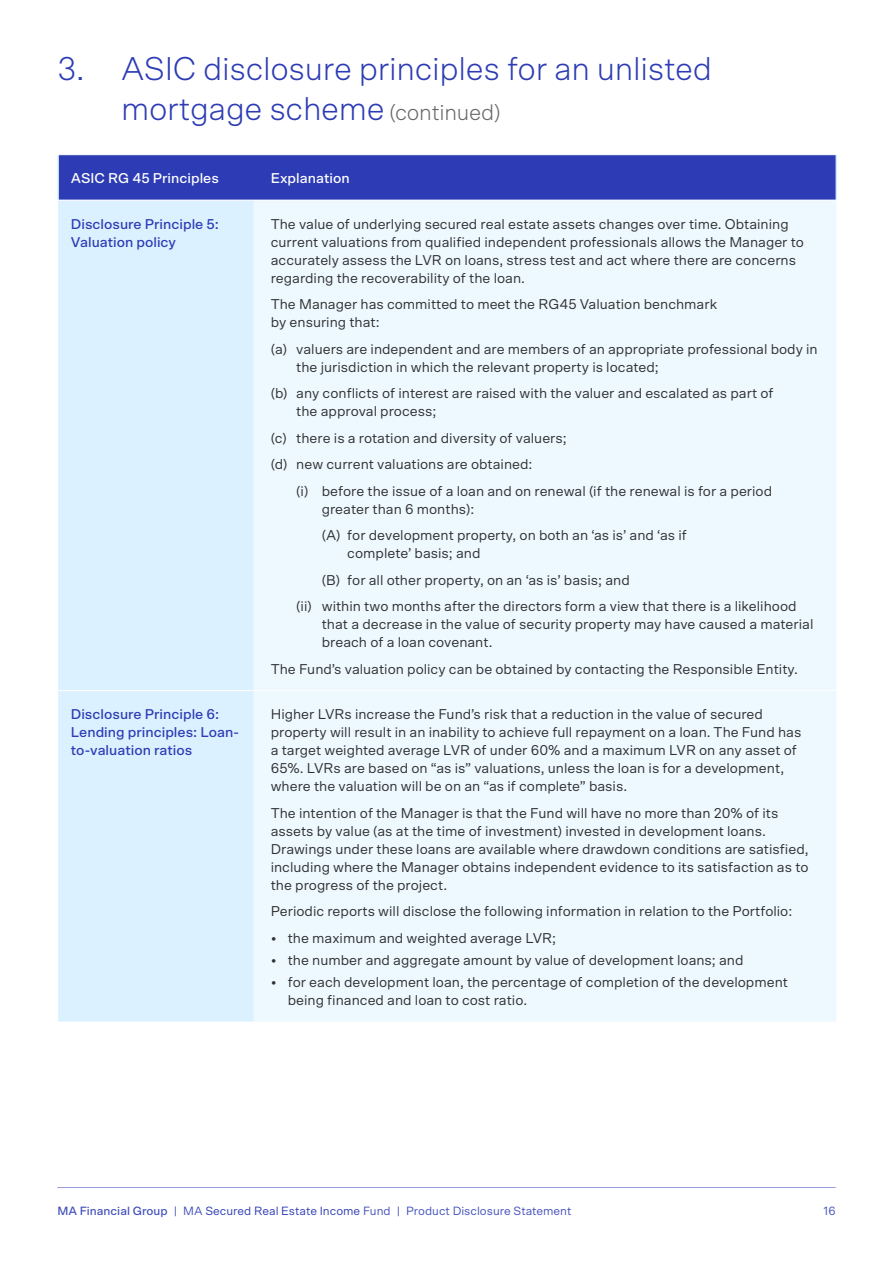
<style>
.page{position:relative;width:893px;height:1263px;background:#fff}
.page>*{position:absolute;margin:0;border:0;box-sizing:border-box;transform-origin:0 0}
.t1{font:300 33px/39.6px "Scto Grotesk A";letter-spacing:-.01em;color:#2d3cb4}
.t2{font:14.25px/18px "Scto Grotesk A";color:#2f2f2f}
.t3{font:500 14.25px/18px "Scto Grotesk A";color:#2d3cb4}
.t4{font:500 14.25px "Scto Grotesk A";color:#fff}
.t5{font:12px "Scto Grotesk A";color:#4250bb}
.s1{font-size:22.5px;color:#666}
.s2{font-weight:500}
.s3{color:#2d3cb4}
</style>
<div class="page">
<div style="left:59px;top:155px;width:777px;height:45px;background:#2d3cb4"></div>
<div style="left:58px;top:201px;width:196px;height:821px;background:#dcf1ff"></div>
<div style="left:254px;top:201px;width:582px;height:821px;background:#edf8ff"></div>
<hr style="left:57px;top:155px;width:2px;height:45px;background:#d0ecff">
<hr style="left:836px;top:155px;width:1px;height:45px;background:#d0ecff">
<hr style="left:58px;top:690px;width:196px;height:1px;background:#fff">
<hr style="left:254px;top:690px;width:582px;height:1px;background:#fff">
<h1 class="t1" style="left:121px;top:49px;width:592px;text-indent:-64px">3. ASIC disclosure principles for an unlisted mortgage scheme <span class="s1">(continued)</span></h1>
<p class="t4" style="left:71px;top:170px;width:150px">ASIC RG 45 Principles</p>
<p class="t4" style="left:271px;top:170px;width:80px">Explanation</p>
<p class="t3" style="left:71px;top:214px;width:150px">Disclosure Principle 5:<br>Valuation policy</p>
<p class="t2" style="left:271px;top:214px;width:535px">The value of underlying secured real estate assets changes over time. Obtaining current valuations from qualified independent professionals allows the Manager to accurately assess the LVR on loans, stress test and act where there are concerns regarding the recoverability of the loan.</p>
<p class="t2" style="left:271px;top:295px;width:448px">The Manager has committed to meet the RG45 Valuation benchmark by ensuring that:</p>
<p class="t2" style="left:296px;top:339px;width:523px;text-indent:-26px">(a) valuers are independent and are members of an appropriate professional body in the jurisdiction in which the relevant property is located;</p>
<p class="t2" style="left:296px;top:384px;width:479px;text-indent:-26px">(b) any conflicts of interest are raised with the valuer and escalated as part of the approval process;</p>
<p class="t2" style="left:271px;top:424px;width:298px;line-height:26.5px">(c) there is a rotation and diversity of valuers; (d) new current valuations are obtained:</p>
<p class="t2" style="left:322px;top:481px;width:452px;text-indent:-26px">(i) before the issue of a loan and on renewal (if the renewal is for a period greater than 6 months):</p>
<p class="t2" style="left:347px;top:526px;width:341px;text-indent:-26px">(A) for development property, on both an ‘as is’ and ‘as if complete’ basis; and</p>
<p class="t2" style="left:296px;top:566px;width:502px;line-height:26.5px;text-indent:26px">(B) for all other property, on an ‘as is’ basis; and<br>(ii) within two months after the directors form a view that there is a likelihood</p>
<p class="t2" style="left:322px;top:615px;width:493px">that a decrease in the value of security property may have caused a material breach of a loan covenant.</p>
<p class="t2" style="left:271px;top:659px;width:529px">The Fund’s valuation policy can be obtained by contacting the Responsible Entity.</p>
<p class="t3" style="left:71px;top:705px;width:170px">Disclosure Principle 6:<br>Lending principles: Loan&shy;to-valuation ratios</p>
<p class="t2" style="left:271px;top:705px;width:532px">Higher LVRs increase the Fund’s risk that a reduction in the value of secured property will result in an inability to achieve full repayment on a loan. The Fund has a target weighted average LVR of under 60% and a maximum LVR on any asset of 65%. LVRs are based on “as is” valuations, unless the loan is for a development, where the valuation will be on an “as if complete” basis.</p>
<p class="t2" style="left:271px;top:803px;width:539px">The intention of the Manager is that the Fund will have no more than 20% of its assets by value (as at the time of investment) invested in development loans.<br>Drawings under these loans are available where drawdown conditions are satisfied, including where the Manager obtains independent evidence to its satisfaction as to the progress of the project.</p>
<p class="t2" style="left:271px;top:902px;width:523px">Periodic reports will disclose the following information in relation to the Portfolio:</p>
<p class="t2" style="left:271px;top:928px;width:287px">• the maximum and weighted average LVR;</p>
<p class="t2" style="left:271px;top:951px;width:474px">• the number and aggregate amount by value of development loans; and</p>
<p class="t2" style="left:288px;top:973px;width:502px;text-indent:-17px">• for each development loan, the percentage of completion of the development being financed and loan to cost ratio.</p>
<p class="t5" style="left:57px;top:1204px;width:516px"><span class="s2">MA Financial Group</span> | MA <span class="s3">Secured Real Estate Income</span> Fund | Product Disclosure Statement</p>
<p class="t5" style="left:823px;top:1204px;width:14px">16</p>
</div>
